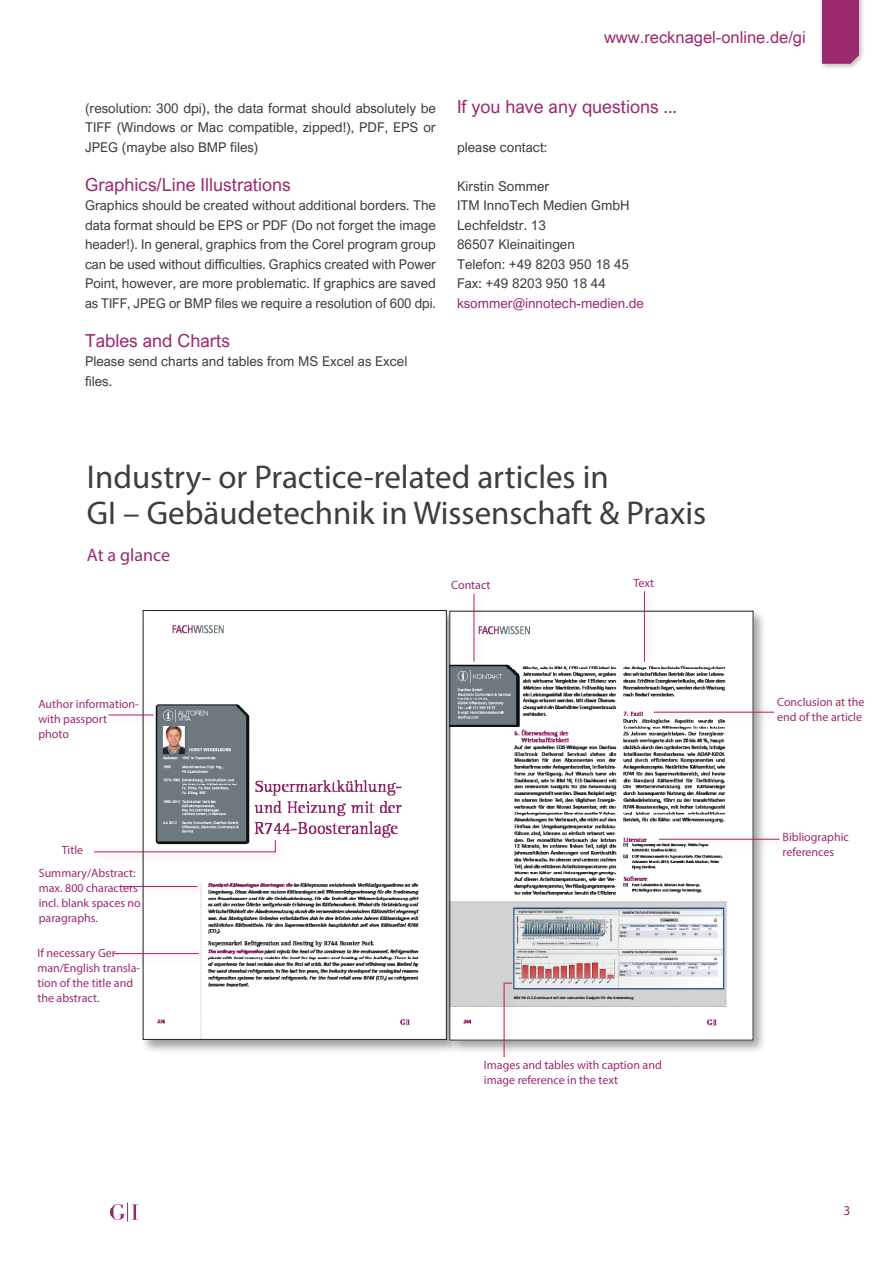
<style>
.page{position:relative;width:893px;height:1263px;background:#fff}
.page>*{position:absolute;margin:0;border:0;box-sizing:border-box;transform-origin:0 0}
.t1{font:33px/36px "Myriad Pro";color:#3e3e3f}
.t2{font:18px "Arial Nova";color:#9c296e}
.t3{font:18px "Myriad Pro";color:#9c296e}
.t4{font:16.5px "Arial Unicode MS";color:#9c296e}
.t5{font:13.5px/19.5px "Arial Nova";color:#3e3e3f;text-align:justify}
.t6{font:13.5px "Arial Nova";color:#9c296e}
.t7{font:13.5px "Myriad Pro";color:#9c296e}
.t8{font:12px/15px "Myriad Pro";color:#9c296e}
</style>
<div class="page">
<img style="left:111px;top:1204px;width:14px;height:15px">
<svg style="left:127px;top:1202px;width:10px;height:19px"></svg>
<div style="left:819px;top:0;width:46px;height:70px;background:#231f20;opacity:.3"></div>
<div style="left:822px;top:0;width:37px;height:64px;background:#9c296e"></div>
<div style="left:141px;top:608px;width:319px;height:446px;background:#231f20;opacity:.42"></div>
<img style="left:145px;top:612px;width:300px;height:425px">
<div style="left:143px;top:610px;width:304px;height:429px;border:1px solid #231f20"></div>
<div style="left:447px;top:609px;width:320px;height:445px;background:#231f20;opacity:.42"></div>
<img style="left:452px;top:613px;width:299px;height:425px">
<div style="left:90px;top:846px;width:195px;height:17px;background:#231f20;opacity:.3"></div>
<hr style="left:94px;top:851px;width:181px;height:1px;background:#b61c6c">
<div style="left:650px;top:706px;width:134px;height:18px;background:#231f20;opacity:.3"></div>
<hr style="left:654px;top:712px;width:120px;height:1px;background:#b61c6c">
<div style="left:655px;top:834px;width:134px;height:17px;background:#231f20;opacity:.3"></div>
<hr style="left:659px;top:839px;width:121px;height:1px;background:#b61c6c">
<div style="left:498px;top:980px;width:18px;height:87px;background:#231f20;opacity:.3"></div>
<hr style="left:504px;top:983px;width:1px;height:74px;background:#b61c6c">
<div style="left:270px;top:836px;width:17px;height:26px;background:#231f20;opacity:.3"></div>
<svg style="left:275px;top:840px;width:1px;height:12px"></svg>
<div style="left:639px;top:588px;width:17px;height:84px;background:#231f20;opacity:.3"></div>
<hr style="left:644px;top:591px;width:1px;height:71px;background:#b61c6c">
<div style="left:468px;top:590px;width:18px;height:82px;background:#231f20;opacity:.3"></div>
<hr style="left:474px;top:594px;width:1px;height:67px;background:#b61c6c">
<div style="left:105px;top:709px;width:58px;height:18px;background:#231f20;opacity:.3"></div>
<hr style="left:108px;top:715px;width:45px;height:1px;background:#b61c6c">
<div style="left:500px;top:977px;width:22px;height:18px;background:#231f20;opacity:.3"></div>
<div style="left:117px;top:881px;width:91px;height:17px;background:#fcfcfc"></div>
<hr style="left:121px;top:886px;width:77px;height:1px;background:#b61c6c">
<div style="left:110px;top:948px;width:99px;height:17px;background:#231f20;opacity:.3"></div>
<hr style="left:114px;top:953px;width:85px;height:1px;background:#b61c6c">
<p class="t5" style="left:85px;top:98px;width:352px">(resolution: 300 dpi), the data format should absolutely be TIFF (Windows or Mac compatible, zipped!), PDF, EPS or JPEG (maybe also BMP files)</p>
<h2 class="t2" style="left:85px;top:174px;width:207px">Graphics/Line Illustrations</h2>
<p class="t5" style="left:85px;top:195px;width:352px">Graphics should be created without additional borders. The data format should be EPS or PDF (Do not forget the image header!). In general, graphics from the Corel program group can be used without difficulties. Graphics created with Power Point, however, are more problematic. If graphics are saved as TIFF, JPEG or BMP files we require a resolution of 600 dpi.</p>
<h2 class="t2" style="left:85px;top:330px;width:147px">Tables and Charts</h2>
<p class="t5" style="left:85px;top:351px;width:324px">Please send charts and tables from MS Excel as Excel files.</p>
<p class="t4" style="left:604px;top:26px;width:203px">www.recknagel-online.de/gi</p>
<h2 class="t2" style="left:457px;top:96px;width:221px">If you have any questions ...</h2>
<p class="t5" style="left:457px;top:137px;width:92px">please contact:</p>
<p class="t5" style="left:457px;top:176px;width:174px;text-align:left">Kirstin Sommer<br>ITM InnoTech Medien GmbH<br>Lechfeldstr. 13<br>86507 Kleinaitingen<br>Telefon: +49 8203 950 18 45<br>Fax: +49 8203 950 18 44</p>
<p class="t6" style="left:457px;top:295px;width:188px">ksommer@innotech-medien.de</p>
<h1 class="t1" style="left:87px;top:459px;width:621px">Industry- or Practice-related articles in<br>GI – Gebäudetechnik in Wissenschaft &amp; Praxis</h1>
<h2 class="t3" style="left:87px;top:544px;width:85px">At a glance</h2>
<p class="t8" style="left:38px;top:696px;width:102px">Author information&shy;with passport photo</p>
<p class="t8" style="left:62px;top:842px;width:23px">Title</p>
<p class="t8" style="left:39px;top:865px;width:104px">Summary/Abstract: max. 800 characters incl. blank spaces no paragraphs.</p>
<p class="t8" style="left:37px;top:945px;width:104px">If necessary Ger&shy;man/English transla&shy;tion of the title and the abstract.</p>
<p class="t8" style="left:451px;top:578px;width:41px">Contact</p>
<p class="t8" style="left:633px;top:575px;width:22px">Text</p>
<p class="t8" style="left:484px;top:1057px;width:179px">Images and tables with caption and image reference in the text</p>
<p class="t8" style="left:777px;top:694px;width:89px">Conclusion at the end of the article</p>
<p class="t8" style="left:782px;top:830px;width:68px">Bibliographic references</p>
<p class="t7" style="left:843px;top:1202px;width:8px">3</p>
</div>
